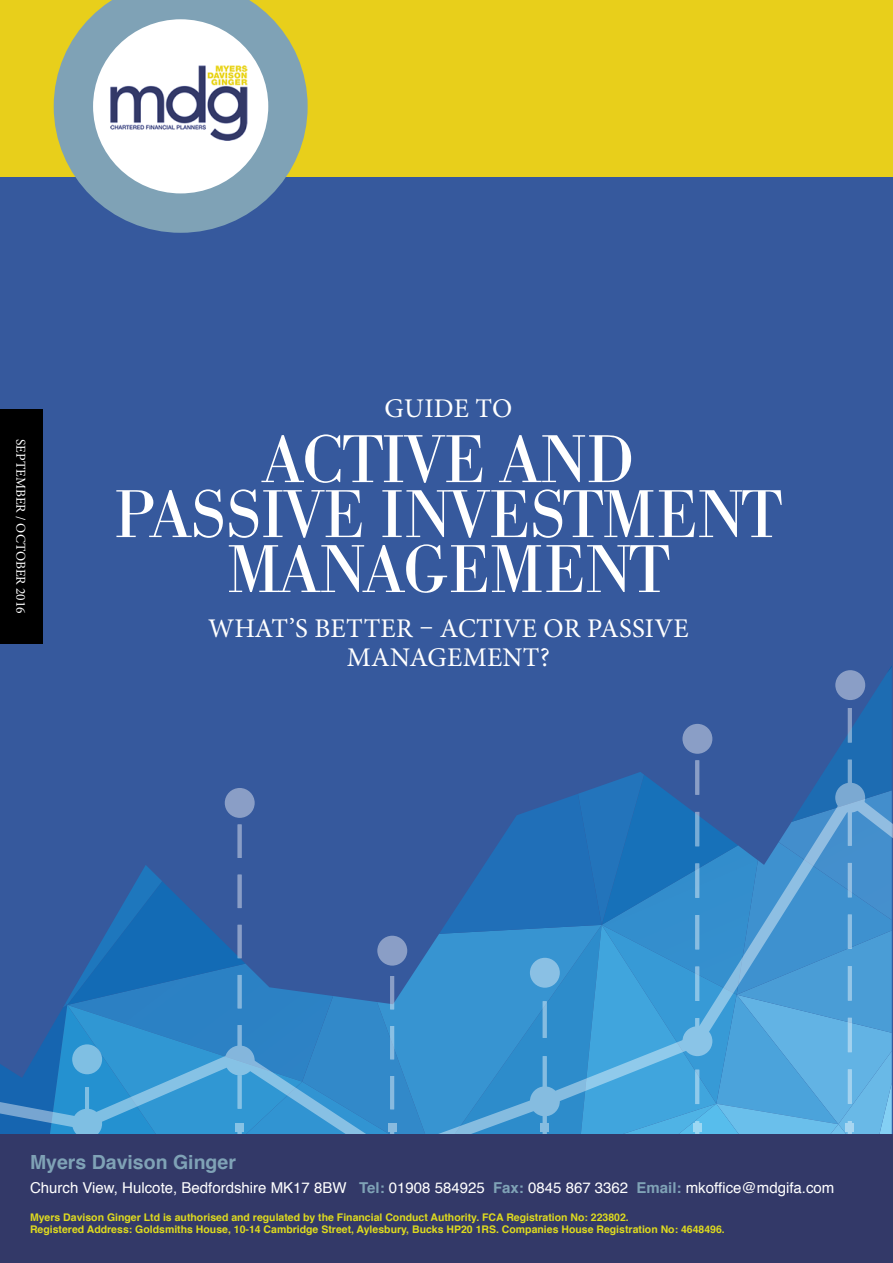
<style>
.page{position:relative;width:893px;height:1263px;background:#36599d}
.page>*{position:absolute;margin:0;border:0;box-sizing:border-box;transform-origin:0 0}
.t1{font:66.3px/54.9px "Bodoni BE";letter-spacing:-.01em;color:#fff;text-align:center}
.t2{font:27px/28.5px "Minion Pro";letter-spacing:.01em;color:#fff;text-align:center}
.t3{font:700 19.5px "Helvetica";color:#7fa2b6}
.t4{font:15px "Helvetica";color:#fff}
.t5{font:13.5px "Minion Pro";color:#fff}
.t6{font:700 10.5px/12.6px "Helvetica";color:#dfdb1e}
.s1{font-weight:700;color:#7fa2b6}
</style>
<div class="page">
<div style="left:0;top:409px;width:43px;height:234px;background:#000"></div>
<svg style="left:0;top:666px;width:892px;height:468px"></svg>
<div style="left:1px;top:0;width:892px;height:177px;background:#e8cf1b"></div>
<svg style="left:54px;top:0;width:254px;height:233px"></svg>
<img style="left:107px;top:64px;width:147px;height:79px">
<div style="left:0;top:1134px;width:893px;height:129px;background:#333968"></div>
<p class="t5" style="left:30px;top:439px;width:176px;rotate:90deg">SEPTEMBER / OCTOBER 2016</p>
<h2 class="t2" style="left:385px;top:394px;width:129px">GUIDE TO</h2>
<h1 class="t1" style="left:114px;top:434px;width:670px">ACTIVE AND<br>PASSIVE INVESTMENT<br>MANAGEMENT</h1>
<h2 class="t2" style="left:208px;top:614px;width:482px">WHAT’S BETTER – ACTIVE OR PASSIVE<br>MANAGEMENT?</h2>
<h3 class="t3" style="left:30px;top:1154px;width:207px">Myers Davison Ginger</h3>
<h3 class="t4" style="left:30px;top:1181px;width:806px">Church View, Hulcote, Bedfordshire MK17 8BW <span class="s1">Tel:</span> 01908 584925 <span class="s1">Fax:</span> 0845 867 3362 <span class="s1">Email:</span> mkoffice@mdgifa.com</h3>
<p class="t6" style="left:30px;top:1211px;width:696px">Myers Davison Ginger Ltd is authorised and regulated by the Financial Conduct Authority. FCA Registration No: 223802.<br>Registered Address: Goldsmiths House, 10-14 Cambridge Street, Aylesbury, Bucks HP20 1RS. Companies House Registration No: 4648496.</p>
</div>
